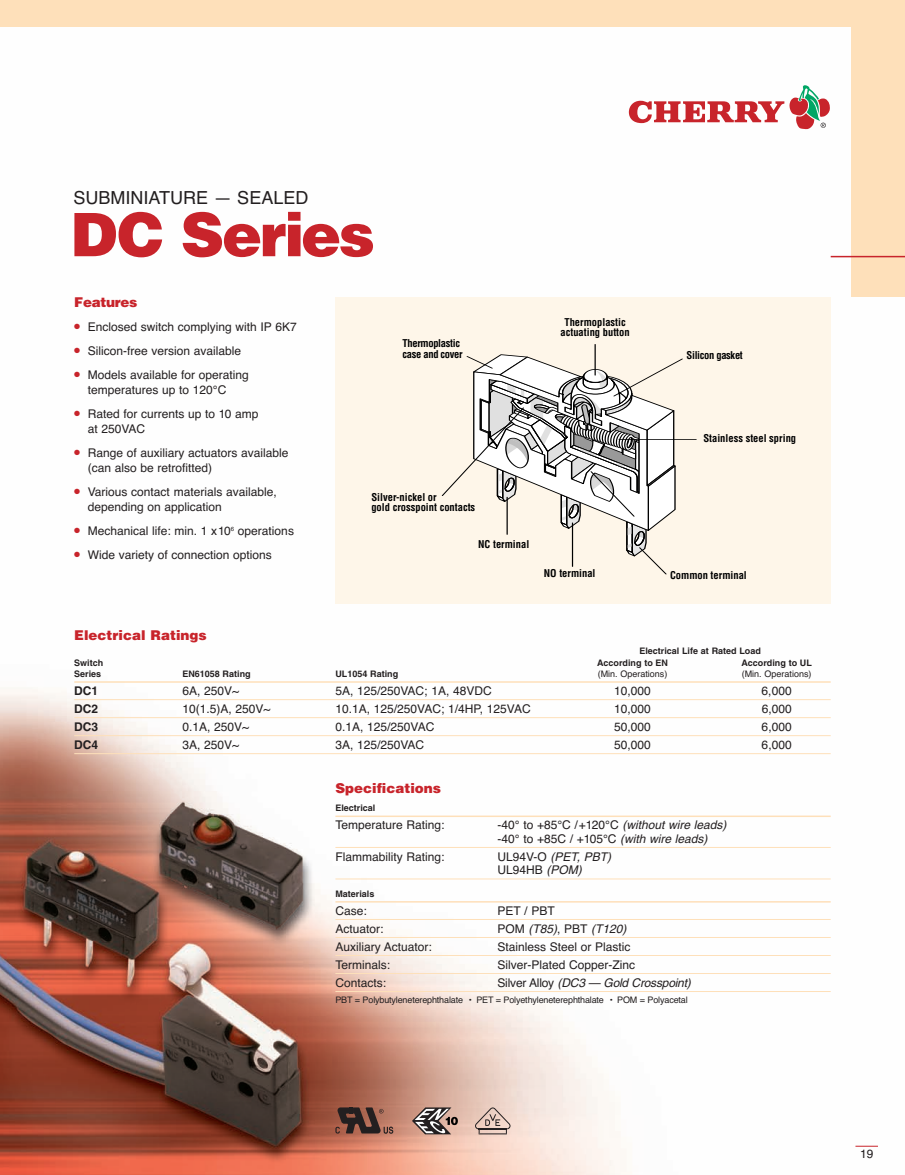
<style>
.page{position:relative;width:905px;height:1175px;background:#fff}
.page>*{position:absolute;margin:0;border:0;box-sizing:border-box;transform-origin:0 0}
.t1{font:900 60px "Helvetica";letter-spacing:-.035em;color:#c8242b}
.t2{font:18px "Helvetica CE";color:#231f20}
.t3{font:900 13.5px "Helvetica";color:#c8242b}
.t4{font:900 13.5px "Helvetica";letter-spacing:-.02em;color:#c8242b}
.t5{font:12px/15px "Helvetica CE";color:#231f20}
.t6{font:italic 12px "Helvetica";letter-spacing:-.015em;color:#231f20}
.t7{font:700 12px "Helvetica";color:#231f20}
.t8{font:700 condensed 10.5px/10.5px "Helvetica";color:#000;text-align:center}
.t9{font:700 condensed 10.5px/10.5px "Helvetica";letter-spacing:-.03em;color:#000}
.t10{font:700 9px "Helvetica";color:#231f20}
.t11{font:9px "Helvetica CE";letter-spacing:-.015em;color:#231f20}
.s1{color:#c8242b}
.s2{font-family:"Helvetica";font-style:italic}
.s3{font-family:"Helvetica CE";font-style:normal}
</style>
<div class="page">
<img style="left:0;top:103px;width:878px;height:1071px">
<svg style="left:855px;top:1145px;width:23px;height:1px"></svg>
<div style="left:850px;top:0;width:54px;height:297px;background:#fee0ba"></div>
<div style="left:0;top:0;width:904px;height:27px;background:#fee0ba"></div>
<hr style="left:830px;top:256px;width:74px;height:1px;background:#c8242b">
<svg style="left:629px;top:85px;width:200px;height:44px"></svg>
<hr style="left:335px;top:815px;width:495px;height:2px;background:#fee0ba">
<hr style="left:335px;top:847px;width:495px;height:1px;background:#fee0ba">
<hr style="left:335px;top:878px;width:495px;height:1px;background:#fee0ba">
<hr style="left:335px;top:901px;width:495px;height:1px;background:#fee0ba">
<hr style="left:335px;top:919px;width:495px;height:1px;background:#fee0ba">
<hr style="left:335px;top:937px;width:495px;height:1px;background:#fee0ba">
<hr style="left:335px;top:955px;width:495px;height:1px;background:#fee0ba">
<hr style="left:335px;top:973px;width:495px;height:1px;background:#fee0ba">
<hr style="left:335px;top:991px;width:495px;height:1px;background:#fee0ba">
<div style="left:335px;top:297px;width:495px;height:306px;background:#fef6e9"></div>
<hr style="left:594px;top:344px;width:1px;height:31px;background:#000">
<hr style="left:619px;top:439px;width:77px;height:1px;background:#000">
<svg style="left:441px;top:354px;width:242px;height:221px"></svg>
<hr style="left:74px;top:681px;width:756px;height:1px;background:#fee0ba">
<hr style="left:74px;top:699px;width:756px;height:1px;background:#fee0ba">
<hr style="left:74px;top:717px;width:756px;height:1px;background:#fee0ba">
<hr style="left:74px;top:735px;width:756px;height:1px;background:#fee0ba">
<hr style="left:74px;top:753px;width:756px;height:1px;background:#fee0ba">
<svg style="left:475px;top:1107px;width:35px;height:27px"></svg>
<svg style="left:335px;top:1107px;width:58px;height:26px"></svg>
<svg style="left:412px;top:1107px;width:46px;height:27px"></svg>
<h2 class="t2" style="left:74px;top:187px;width:236px">SUBMINIATURE — SEALED</h2>
<h1 class="t1" style="left:70px;top:213px;width:306px">DC Series</h1>
<p class="t4" style="left:74px;top:297px;width:65px">Features</p>
<p class="t5" style="left:74px;top:319px;width:224px"><span class="s1">●</span> Enclosed switch complying with IP 6K7</p>
<p class="t5" style="left:74px;top:343px;width:168px"><span class="s1">●</span> Silicon-free version available</p>
<p class="t5" style="left:88px;top:367px;width:163px;text-indent:-14px"><span class="s1">●</span> Models available for operating temperatures up to 120°C</p>
<p class="t5" style="left:88px;top:406px;width:172px;text-indent:-14px"><span class="s1">●</span> Rated for currents up to 10 amp at 250VAC</p>
<p class="t5" style="left:88px;top:445px;width:202px;text-indent:-14px"><span class="s1">●</span> Range of auxiliary actuators available (can also be retrofitted)</p>
<p class="t5" style="left:88px;top:484px;width:190px;text-indent:-14px"><span class="s1">●</span> Various contact materials available, depending on application</p>
<p class="t5" style="left:74px;top:523px;width:221px"><span class="s1">●</span> Mechanical life: min. 1 x10<sup>6</sup> operations</p>
<p class="t5" style="left:74px;top:547px;width:199px"><span class="s1">●</span> Wide variety of connection options</p>
<p class="t3" style="left:74px;top:630px;width:134px">Electrical Ratings</p>
<p class="t8" style="left:560px;top:317px;width:71px">Thermoplastic actuating button</p>
<p class="t9" style="left:402px;top:339px;width:62px">Thermoplastic case and cover</p>
<p class="t9" style="left:686px;top:351px;width:58px">Silicon gasket</p>
<p class="t8" style="left:371px;top:492px;width:105px;text-align:left">Silver-nickel or<br>gold crosspoint contacts</p>
<p class="t8" style="left:478px;top:539px;width:53px">NC terminal</p>
<p class="t8" style="left:544px;top:568px;width:53px">NO terminal</p>
<p class="t8" style="left:703px;top:434px;width:94px">Stainless steel spring</p>
<p class="t8" style="left:670px;top:571px;width:78px">Common terminal</p>
<p class="t10" style="left:639px;top:647px;width:123px">Electrical Life at Rated Load</p>
<p class="t10" style="left:74px;top:659px;width:31px">Switch</p>
<p class="t10" style="left:597px;top:659px;width:73px">According to EN</p>
<p class="t10" style="left:741px;top:659px;width:72px">According to UL</p>
<p class="t10" style="left:74px;top:670px;width:29px">Series</p>
<p class="t10" style="left:182px;top:670px;width:70px">EN61058 Rating</p>
<p class="t10" style="left:335px;top:670px;width:64px">UL1054 Rating</p>
<p class="t11" style="left:597px;top:668px;width:71px">(Min. Operations)</p>
<p class="t11" style="left:741px;top:668px;width:71px">(Min. Operations)</p>
<p class="t7" style="left:74px;top:685px;width:25px">DC1</p>
<p class="t5" style="left:182px;top:683px;width:58px">6A, 250V~</p>
<p class="t5" style="left:335px;top:683px;width:158px">5A, 125/250VAC; 1A, 48VDC</p>
<p class="t5" style="left:614px;top:683px;width:38px">10,000</p>
<p class="t5" style="left:761px;top:683px;width:32px">6,000</p>
<p class="t7" style="left:74px;top:703px;width:25px">DC2</p>
<p class="t5" style="left:182px;top:701px;width:90px">10(1.5)A, 250V~</p>
<p class="t5" style="left:335px;top:701px;width:197px">10.1A, 125/250VAC; 1/4HP, 125VAC</p>
<p class="t5" style="left:614px;top:701px;width:38px">10,000</p>
<p class="t5" style="left:761px;top:701px;width:32px">6,000</p>
<p class="t7" style="left:74px;top:721px;width:25px">DC3</p>
<p class="t5" style="left:182px;top:719px;width:68px">0.1A, 250V~</p>
<p class="t5" style="left:335px;top:719px;width:100px">0.1A, 125/250VAC</p>
<p class="t5" style="left:614px;top:719px;width:38px">50,000</p>
<p class="t5" style="left:761px;top:719px;width:32px">6,000</p>
<p class="t7" style="left:74px;top:739px;width:25px">DC4</p>
<p class="t5" style="left:182px;top:737px;width:58px">3A, 250V~</p>
<p class="t5" style="left:335px;top:737px;width:90px">3A, 125/250VAC</p>
<p class="t5" style="left:614px;top:737px;width:38px">50,000</p>
<p class="t5" style="left:761px;top:737px;width:32px">6,000</p>
<p class="t3" style="left:335px;top:783px;width:107px">Specifications</p>
<p class="t10" style="left:335px;top:804px;width:42px">Electrical</p>
<p class="t5" style="left:335px;top:817px;width:111px">Temperature Rating:</p>
<p class="t5" style="left:497px;top:818px;width:230px;line-height:13.5px">-40° to +85°C /+120°C <span class="s2">(without wire leads) </span>-40° to +85C / +105°C <span class="s2">(with wire leads)</span></p>
<p class="t5" style="left:335px;top:849px;width:111px">Flammability Rating:</p>
<p class="t6" style="left:497px;top:852px;width:115px"><span class="s3">UL94V-O</span> (PET, PBT)</p>
<p class="t5" style="left:497px;top:862px;width:86px">UL94HB <span class="s2">(POM)</span></p>
<p class="t10" style="left:335px;top:889px;width:41px">Materials</p>
<p class="t5" style="left:335px;top:903px;width:33px">Case:</p>
<p class="t5" style="left:497px;top:903px;width:59px">PET / PBT</p>
<p class="t5" style="left:335px;top:921px;width:50px">Actuator:</p>
<p class="t6" style="left:497px;top:924px;width:130px"><span class="s3">POM</span> (T85)<span class="s3">, PBT</span> (T120)</p>
<p class="t5" style="left:335px;top:939px;width:98px">Auxiliary Actuator:</p>
<p class="t5" style="left:497px;top:939px;width:135px">Stainless Steel or Plastic</p>
<p class="t5" style="left:335px;top:957px;width:56px">Terminals:</p>
<p class="t5" style="left:497px;top:957px;width:139px">Silver-Plated Copper-Zinc</p>
<p class="t5" style="left:335px;top:975px;width:52px">Contacts:</p>
<p class="t6" style="left:497px;top:978px;width:195px"><span class="s3">Silver Alloy</span> (DC3 — Gold Crosspoint)</p>
<p class="t11" style="left:335px;top:994px;width:354px">PBT = Polybutyleneterephthalate • PET = Polyethyleneterephthalate • POM = Polyacetal</p>
<p class="t5" style="left:860px;top:1146px;width:15px">19</p>
</div>
